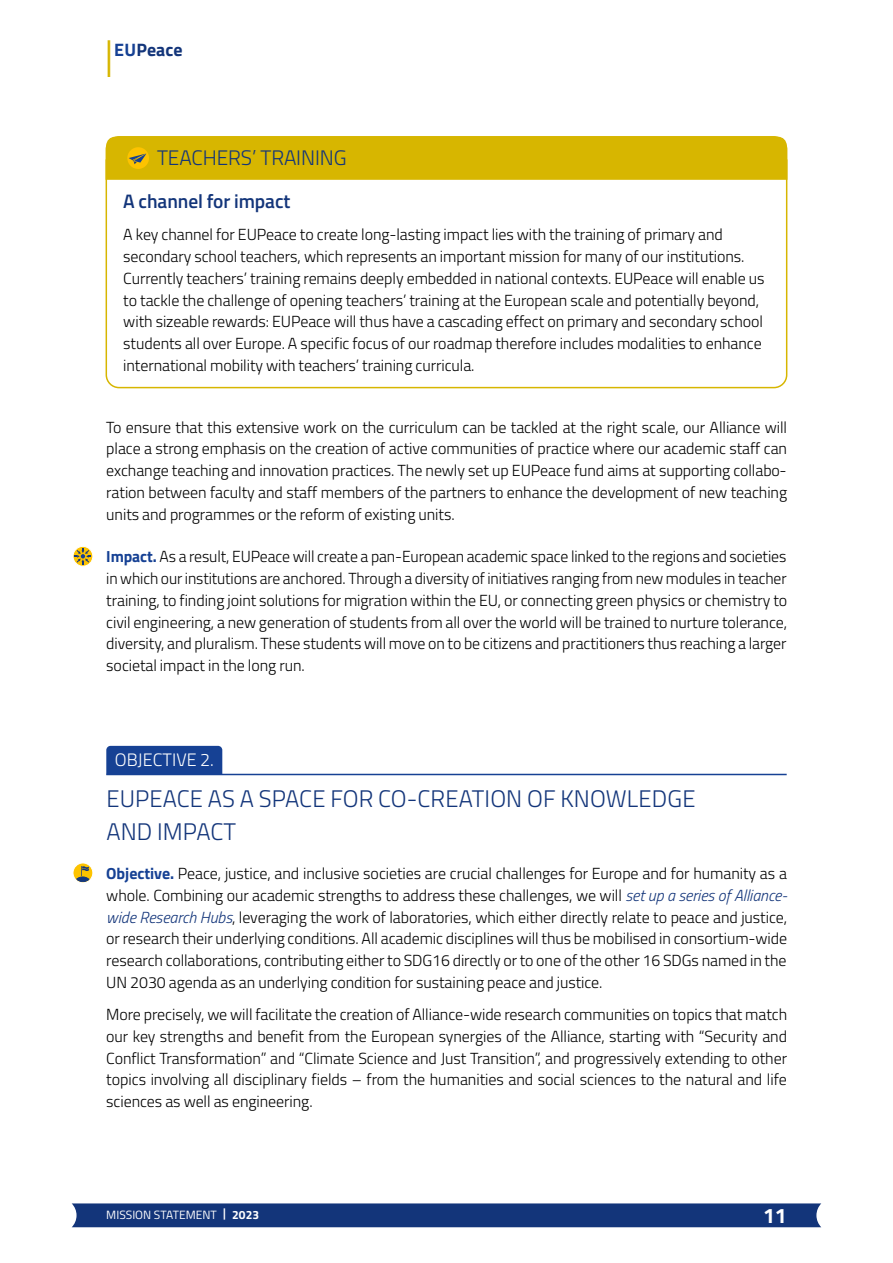
<style>
.page{position:relative;width:893px;height:1263px;background:#fff}
.page>*{position:absolute;margin:0;border:0;box-sizing:border-box;transform-origin:0 0}
.t1{font:700 54px "Titillium";color:#d7b600;scale:.33 1}
.t2{font:300 24px/33px "Titillium";letter-spacing:.005em;color:#13357a}
.t3{font:300 21px "Titillium";letter-spacing:-.005em;color:#13357a}
.t4{font:700 21px "Titillium";color:#fff}
.t5{font:600 19.5px "Titillium";letter-spacing:-.005em;color:#13357a}
.t6{font:300 18px "Titillium";letter-spacing:.005em;color:#fff}
.t7{font:700 18px "Titillium";letter-spacing:.01em;color:#13357a}
.t8{font:300 16.05px/21.8px "Titillium";letter-spacing:-.005em;color:#000;text-align:justify}
.t9{font:12px "Titillium";color:#fff}
.t10{font:700 12px "Titillium";color:#fff}
.s1{color:#164194}
.s2{font-weight:700;color:#164194}
.s3{font-style:italic;color:#13357a}
.s4{font-family:"Arial"}
</style>
<div class="page">
<div style="left:106px;top:746px;width:116px;height:28px;background:#164194"></div>
<hr style="left:106px;top:774px;width:681px;height:1px;background:#164194">
<div style="left:105px;top:136px;width:683px;height:22px;background:#d7b600"></div>
<svg style="left:105px;top:158px;width:683px;height:231px"></svg>
<div style="left:73px;top:546px;width:20px;height:20px;border:1px solid #fff;border-radius:50%"></div>
<svg style="left:75px;top:548px;width:16px;height:17px"></svg>
<svg style="left:73px;top:863px;width:20px;height:20px"></svg>
<div style="left:73px;top:863px;width:20px;height:20px;border:1px solid #fff;border-radius:50%"></div>
<svg style="left:74px;top:866px;width:18px;height:17px"></svg>
<div style="left:72px;top:1203px;width:749px;height:24px;background:#13357a"></div>
<h1 class="t1" style="left:106px;top:17px;width:17px">I</h1>
<p class="t7" style="left:114px;top:36px;width:70px"><span class="s1">EU</span>Peace</p>
<h3 class="t3" style="left:157px;top:143px;width:191px">TEACHERS’ TRAINING</h3>
<p class="t5" style="left:123px;top:187px;width:169px">A channel for impact</p>
<p class="t8" style="left:123px;top:223px;width:643px;text-align:left">A key channel for EUPeace to create long-lasting impact lies with the training of primary and secondary school teachers, which represents an important mission for many of our institutions.<br>Currently teachers’ training remains deeply embedded in national contexts. EUPeace will enable us to tackle the challenge of opening teachers’ training at the European scale and potentially beyond, with sizeable rewards: EUPeace will thus have a cascading effect on primary and secondary school students all over Europe. A specific focus of our roadmap therefore includes modalities to enhance international mobility with teachers’ training curricula.</p>
<p class="t8" style="left:106px;top:415px;width:682px">To ensure that this extensive work on the curriculum can be tackled at the right scale, our Alliance will place a strong emphasis on the creation of active communities of practice where our academic staff can exchange teaching and innovation practices. The newly set up EUPeace fund aims at supporting collabo&shy;ration between faculty and staff members of the partners to enhance the development of new teaching units and programmes or the reform of existing units.</p>
<p class="t8" style="left:106px;top:545px;width:682px"><span class="s2">Impact.</span> As a result, EUPeace will create a pan-European academic space linked to the regions and societies in which our institutions are anchored. Through a diversity of initiatives ranging from new modules in teacher training, to finding joint solutions for migration within the EU, or connecting green physics or chemistry to civil engineering, a new generation of students from all over the world will be trained to nurture tolerance, diversity, and pluralism. These students will move on to be citizens and practitioners thus reaching a larger societal impact in the long run.</p>
<p class="t6" style="left:115px;top:746px;width:100px">OBJECTIVE 2.</p>
<h2 class="t2" style="left:106px;top:781px;width:591px">EUPEACE AS A SPACE FOR CO-CREATION OF KNOWLEDGE<br>AND IMPACT</h2>
<p class="t8" style="left:106px;top:862px;width:682px"><span class="s2">Objective.</span> Peace, justice, and inclusive societies are crucial challenges for Europe and for humanity as a whole. Combining our academic strengths to address these challenges, we will <span class="s3">set up a series of Alliance&shy;wide Research Hubs</span>, leveraging the work of laboratories, which either directly relate to peace and justice, or research their underlying conditions. All academic disciplines will thus be mobilised in consortium-wide research collaborations, contributing either to SDG16 directly or to one of the other 16 SDGs named in the UN 2030 agenda as an underlying condition for sustaining peace and justice.</p>
<p class="t8" style="left:106px;top:1003px;width:682px">More precisely, we will facilitate the creation of Alliance-wide research communities on topics that match our key strengths and benefit from the European synergies of the Alliance, starting with “Security and Conflict Transformation” and “Climate Science and Just Transition”, and progressively extending to other topics involving all disciplinary fields – from the humanities and social sciences to the natural and life sciences as well as engineering.</p>
<p class="t10" style="left:223px;top:1205px;width:38px"><span class="s4">|</span> 2023</p>
<p class="t9" style="left:106px;top:1206px;width:112px">MISSION STATEMENT</p>
<h3 class="t4" style="left:763px;top:1200px;width:25px">11</h3>
</div>
